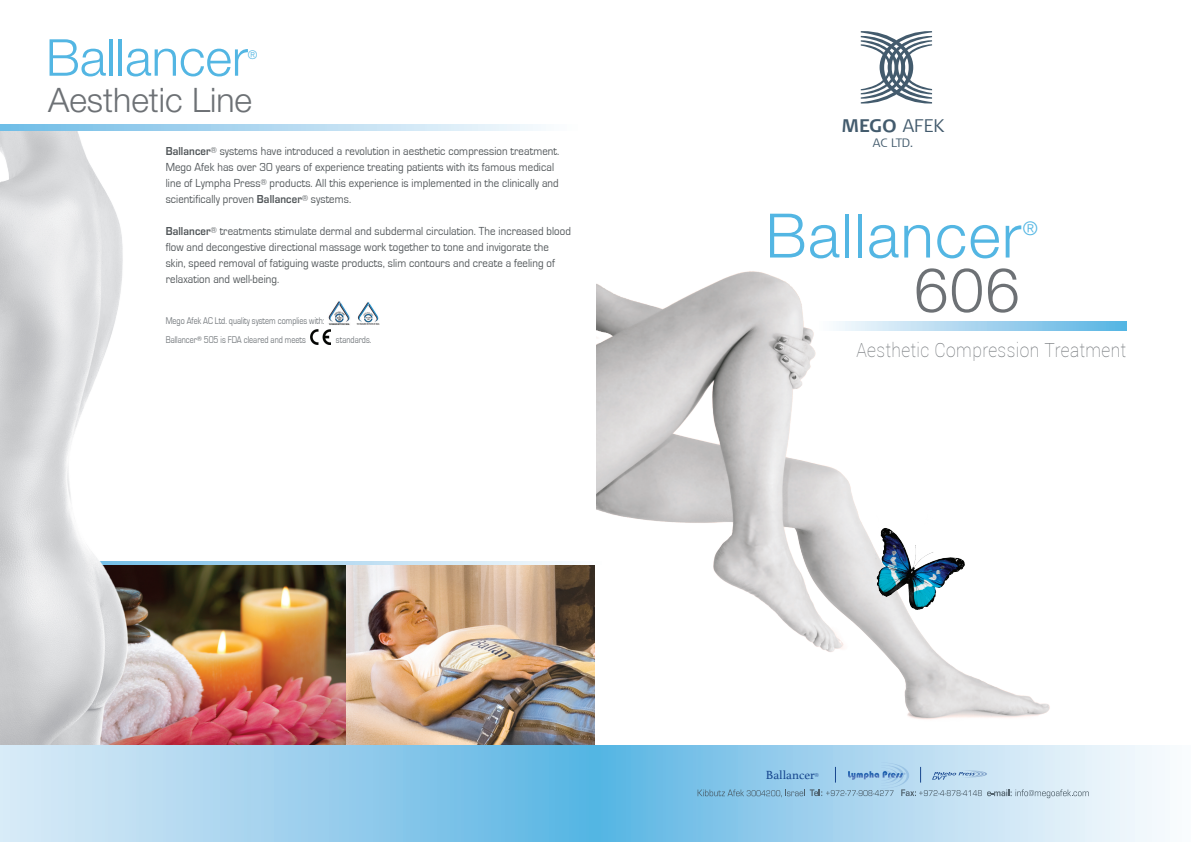
<style>
.page{position:relative;width:1191px;height:842px;background:#fff}
.page>*{position:absolute;margin:0;border:0;box-sizing:border-box;transform-origin:0 0}
.t1{font:300 61.4px "Helvetica Neue LT Pro";letter-spacing:.025em;color:#53b6e3}
.t2{font:300 61.4px "Helvetica Neue LT Pro";color:#6d7175}
.t3{font:300 50.9px "Helvetica Neue LT Pro";color:#53b6e3}
.t4{font:300 33.8px "Helvetica Neue LT Pro";color:#6d7175}
.t5{font:100 19.4px "Roboto";letter-spacing:.025em;color:#6d7175;scale:.9 1}
.t6{font:300 18.8px "Helvetica Neue LT Pro";color:#53b6e3}
.t7{font:700 18.2px "Signa Column";color:#435b6d}
.t8{font:12.4px "Athelas";color:#17468e}
.t9{font:300 12.1px "Signa Column";color:#435b6d}
.t10{font:12px/16px "Eurostile";letter-spacing:.01em;color:#515659;scale:.9 1}
.t11{font:700 12px "Eurostile";letter-spacing:.01em;color:#515659;scale:.9 1}
.t12{font:300 12px "Helvetica Neue LT Pro";color:#53b6e3}
.t13{font:10px "Eurostile";color:#73787c;scale:.8 1}
.t14{font:9px "Eurostile";color:#515659;scale:.9 1}
.t15{font:7px "Eurostile";color:#515659;scale:.9 1}
.t16{font:6px "Eurostile";color:#17468e;scale:.9 1}
.s1{font-weight:700}
.s2{font-weight:300}
</style>
<div class="page">
<img style="left:596px;top:271px;width:463px;height:448px">
<div style="left:595px;top:746px;width:596px;height:96px;background:linear-gradient(to right,#5db5e3,#fffefe)"></div>
<svg style="left:860px;top:31px;width:72px;height:73px"></svg>
<svg style="left:816px;top:321px;width:310px;height:9px;background:#abd7f0"></svg>
<img style="left:860px;top:514px;width:111px;height:105px">
<svg style="left:697px;top:762px;width:391px;height:36px;background:#aad0e8"></svg>
<img style="left:345px;top:565px;width:250px;height:181px">
<img style="left:132px;top:565px;width:213px;height:181px">
<svg style="left:132px;top:561px;width:472px;height:4px;background:#bedff2"></svg>
<img style="left:0;top:131px;width:132px;height:615px">
<img style="left:328px;top:301px;width:22px;height:24px">
<img style="left:310px;top:330px;width:20px;height:15px">
<img style="left:357px;top:302px;width:23px;height:22px">
<svg style="left:0;top:124px;width:541px;height:7px;background:#b1d9f0"></svg>
<div style="left:0;top:746px;width:595px;height:96px;background:linear-gradient(to right,#deebf7,#59b5e3)"></div>
<h2 class="t3" style="left:46px;top:26px;width:203px">Ballancer</h2>
<p class="t12" style="left:248px;top:47px;width:11px">R</p>
<h3 class="t4" style="left:48px;top:80px;width:205px">Aesthetic Line</h3>
<p class="t14" style="left:211px;top:145px;width:8px">®</p>
<p class="t11" style="left:166px;top:144px;width:51px">Ballancer</p>
<p class="t10" style="left:269px;top:159px;width:323px;text-indent:-104px">Mego Afek has over 30 years of experience treating patients with its famous medical products. All this experience is implemented in the clinically and</p>
<p class="t10" style="left:220px;top:143px;width:379px">systems have introduced a revolution in aesthetic compression treatment.</p>
<p class="t10" style="left:166px;top:175px;width:107px">line of Lympha Press</p>
<p class="t14" style="left:261px;top:177px;width:8px">®</p>
<p class="t10" style="left:166px;top:191px;width:153px">scientifically proven <span class="s1">Ballancer</span></p>
<p class="t10" style="left:220px;top:223px;width:392px">treatments stimulate dermal and subdermal circulation. The increased blood</p>
<p class="t14" style="left:302px;top:193px;width:8px">®</p>
<p class="t10" style="left:311px;top:191px;width:46px">systems.</p>
<p class="t14" style="left:211px;top:225px;width:8px">®</p>
<p class="t11" style="left:166px;top:224px;width:51px">Ballancer</p>
<p class="t10" style="left:166px;top:239px;width:434px">flow and decongestive directional massage work together to tone and invigorate the skin, speed removal of fatiguing waste products, slim contours and create a feeling of relaxation and well-being.</p>
<p class="t13" style="left:166px;top:315px;width:200px">Mego Afek AC Ltd. quality system complies with:</p>
<p class="t13" style="left:336px;top:334px;width:46px">standards.</p>
<p class="t13" style="left:204px;top:334px;width:129px">505 is FDA cleared and meets</p>
<p class="t15" style="left:197px;top:335px;width:7px">®</p>
<p class="t13" style="left:166px;top:334px;width:41px">Ballancer</p>
<h3 class="t7" style="left:842px;top:115px;width:104px">Mego <span class="s2">Afek</span></h3>
<p class="t9" style="left:873px;top:136px;width:42px">AC Ltd.</p>
<h1 class="t1" style="left:765px;top:198px;width:257px">Ballancer</h1>
<h1 class="t2" style="left:914px;top:252px;width:107px">606</h1>
<h3 class="t6" style="left:1022px;top:216px;width:17px">R</h3>
<h3 class="t5" style="left:856px;top:337px;width:301px">Aesthetic Compression Treatment</h3>
<p class="t8" style="left:766px;top:764px;width:50px">Ballancer</p>
<p class="t16" style="left:814px;top:771px;width:6px">R</p>
</div>
